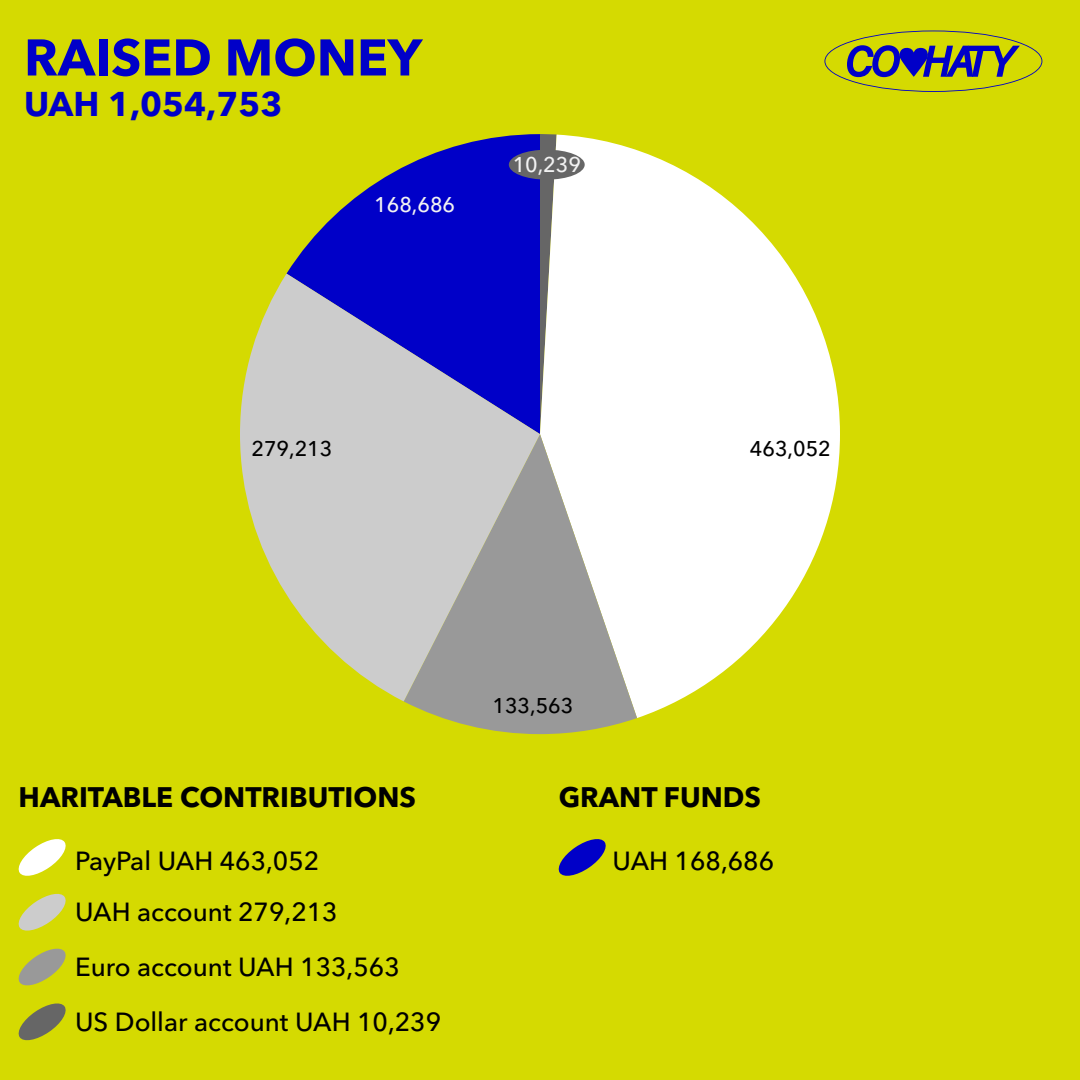
<style>
.page{position:relative;width:1080px;height:1080px;background:#d5da01}
.page>*{position:absolute;margin:0;border:0;box-sizing:border-box;transform-origin:0 0}
.t1{font:700 51px "Avenir Next Cyr";color:#0000c8}
.t2{font:700 34.1px "Avenir Next Cyr";color:#0000c8}
.t3{font:700 28px "Avenir Next Cyr";color:#000}
.t4{font:500 26px/50.3px "Avenir Next Cyr";color:#000}
.t5{font:500 21.1px "Avenir Next Cyr";color:#000}
.t6{font:500 21.1px "Avenir Next Cyr";color:#f2f2f2}
</style>
<div class="page">
<svg style="left:824px;top:31px;width:218px;height:61px"></svg>
<svg style="left:18px;top:839px;width:48px;height:37px"></svg>
<svg style="left:558px;top:839px;width:48px;height:37px"></svg>
<svg style="left:18px;top:893px;width:48px;height:38px"></svg>
<svg style="left:18px;top:948px;width:48px;height:38px"></svg>
<svg style="left:18px;top:1003px;width:48px;height:38px"></svg>
<svg style="left:287px;top:134px;width:253px;height:140px;fill:#0000c8"></svg>
<svg style="left:540px;top:135px;width:300px;height:583px;fill:#fff"></svg>
<svg style="left:404px;top:434px;width:233px;height:300px;background:#c6c6b9"></svg>
<svg style="left:240px;top:274px;width:300px;height:427px;background:#a6a6ab"></svg>
<div style="left:509px;top:150px;width:76px;height:30px;background:#666;border-radius:50%"></div>
<h1 class="t1" style="left:24px;top:26px;width:400px">RAISED MONEY</h1>
<h2 class="t2" style="left:24px;top:84px;width:260px">UAH 1,054,753</h2>
<p class="t6" style="left:374px;top:192px;width:82px">168,686</p>
<p class="t6" style="left:513px;top:152px;width:70px">10,239</p>
<p class="t5" style="left:251px;top:435px;width:82px">279,213</p>
<p class="t5" style="left:492px;top:693px;width:82px">133,563</p>
<p class="t5" style="left:750px;top:435px;width:82px">463,052</p>
<p class="t3" style="left:19px;top:780px;width:399px">HARITABLE CONTRIBUTIONS</p>
<p class="t3" style="left:559px;top:780px;width:204px">GRANT FUNDS</p>
<p class="t4" style="left:75px;top:836px;width:264px">PayPal UAH 463,052<br>UAH account 279,213</p>
<p class="t4" style="left:75px;top:942px;width:326px">Euro account UAH 133,563</p>
<p class="t4" style="left:75px;top:997px;width:368px">US Dollar account UAH 10,239</p>
<p class="t4" style="left:613px;top:836px;width:163px">UAH 168,686</p>
</div>
